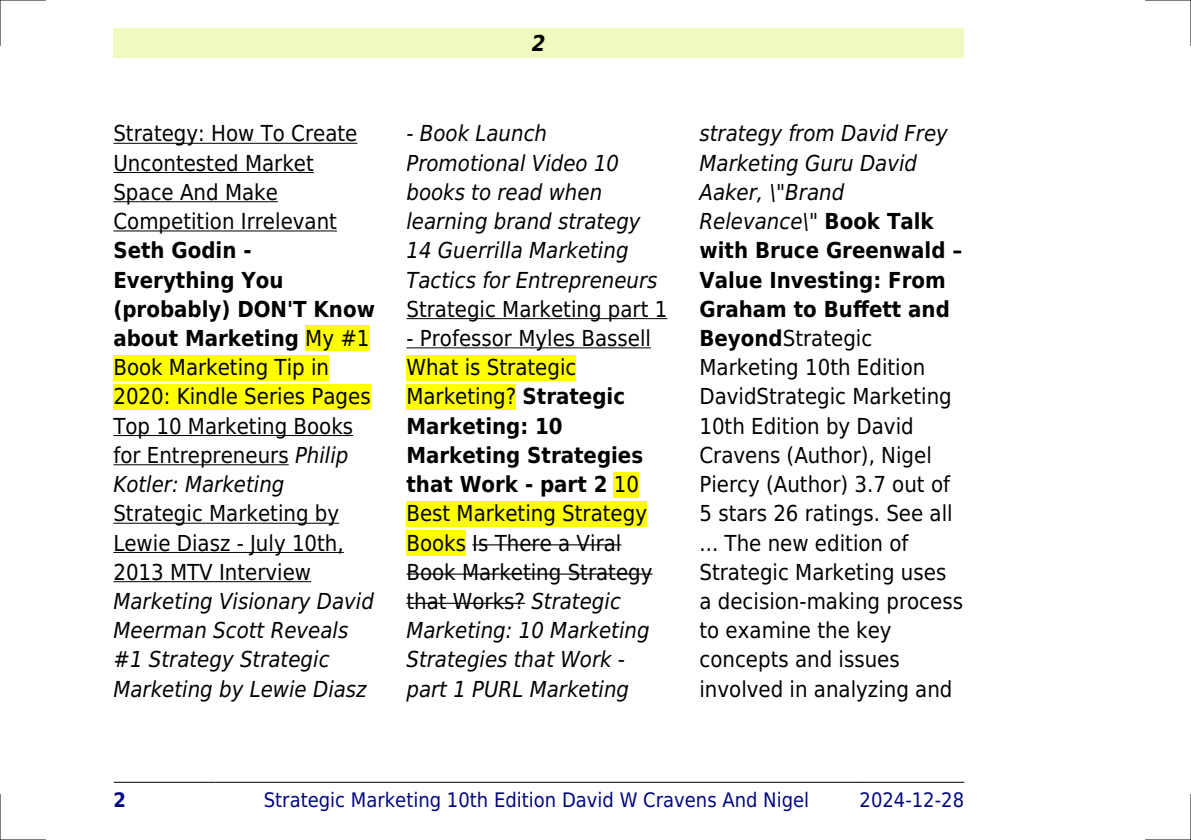
<style>
.page{position:relative;width:1191px;height:840px;background:#fff}
.page>*{position:absolute;margin:0;border:0;box-sizing:border-box;transform-origin:0 0}
.t1{font:22px/29.2px "DejaVu Sans Condensed";color:#000}
.t2{font:italic 22px/29.2px "DejaVu Sans Condensed";color:#000}
.t3{font:italic 700 22px "DejaVu Sans Condensed";color:#000}
.t4{font:20px "DejaVu Sans Condensed";color:#000880}
.t5{font:700 20px "DejaVu Sans Condensed";color:#000880}
.s1{font-weight:700}
.s2{font-style:italic}
</style>
<div class="page">
<div style="left:113px;top:28px;width:851px;height:30px;background:#effbbe"></div>
<hr style="left:114px;top:781px;width:101px;height:1px;background:#000">
<hr style="left:216px;top:781px;width:641px;height:1px;background:#000">
<hr style="left:857px;top:781px;width:107px;height:1px;background:#000">
<hr style="left:113px;top:143px;width:244px;height:1px;background:#000">
<hr style="left:113px;top:172px;width:201px;height:1px;background:#000">
<hr style="left:113px;top:201px;width:165px;height:1px;background:#000">
<hr style="left:113px;top:230px;width:224px;height:1px;background:#000">
<div style="left:305px;top:325px;width:64px;height:26px;background:#ff0"></div>
<div style="left:113px;top:354px;width:216px;height:26px;background:#ff0"></div>
<div style="left:113px;top:384px;width:258px;height:25px;background:#ff0"></div>
<hr style="left:113px;top:435px;width:240px;height:1px;background:#000">
<hr style="left:113px;top:464px;width:176px;height:1px;background:#000">
<hr style="left:113px;top:522px;width:226px;height:1px;background:#000">
<hr style="left:113px;top:551px;width:231px;height:1px;background:#000">
<hr style="left:113px;top:581px;width:198px;height:1px;background:#000">
<hr style="left:406px;top:318px;width:261px;height:1px;background:#000">
<hr style="left:406px;top:347px;width:245px;height:1px;background:#000">
<div style="left:406px;top:354px;width:170px;height:26px;background:#ff0"></div>
<div style="left:406px;top:384px;width:110px;height:25px;background:#ff0"></div>
<div style="left:614px;top:471px;width:25px;height:26px;background:#ff0"></div>
<div style="left:406px;top:500px;width:241px;height:26px;background:#ff0"></div>
<div style="left:406px;top:530px;width:60px;height:25px;background:#ff0"></div>
<hr style="left:472px;top:544px;width:149px;height:1px;background:#000">
<hr style="left:406px;top:573px;width:246px;height:1px;background:#000">
<hr style="left:406px;top:602px;width:119px;height:1px;background:#000">
<hr style="left:0;top:0;width:45px;height:1px;background:#000">
<hr style="left:1145px;top:0;width:46px;height:1px;background:#000">
<hr style="left:0;top:839px;width:45px;height:1px;background:#000">
<hr style="left:1145px;top:839px;width:46px;height:1px;background:#000">
<hr style="left:0;top:0;width:1px;height:45px;background:#000">
<hr style="left:0;top:794px;width:1px;height:45px;background:#000">
<hr style="left:1190px;top:0;width:1px;height:45px;background:#000">
<hr style="left:1190px;top:794px;width:1px;height:45px;background:#000">
<p class="t1" style="left:113px;top:119px;width:245px">Strategy: How To Create<br>Uncontested Market<br>Space And Make<br>Competition Irrelevant</p>
<p class="t1" style="left:113px;top:236px;width:263px"><span class="s1">Seth Godin -<br>Everything You (probably) DON'T Know about Marketing</span> My #1<br>Book Marketing Tip in<br>2020: Kindle Series Pages<br>Top 10 Marketing Books for Entrepreneurs <span class="s2">Philip<br>Kotler: Marketing</span></p>
<p class="t1" style="left:113px;top:499px;width:232px">Strategic Marketing by<br>Lewie Diasz - July 10th,<br>2013 MTV Interview</p>
<p class="t2" style="left:113px;top:586px;width:262px">Marketing Visionary David<br>Meerman Scott Reveals #1 Strategy Strategic<br>Marketing by Lewie Diasz</p>
<p class="t3" style="left:532px;top:30px;width:15px">2</p>
<p class="t2" style="left:406px;top:119px;width:253px">- Book Launch<br>Promotional Video 10 books to read when learning brand strategy<br>14 Guerrilla Marketing<br>Tactics for Entrepreneurs</p>
<p class="t1" style="left:406px;top:294px;width:262px">Strategic Marketing part 1</p>
<p class="t1" style="left:406px;top:323px;width:247px">- Professor Myles Bassell<br>What is Strategic<br>Marketing? <span class="s1">Strategic<br>Marketing: 10<br>Marketing Strategies that Work - part 2</span> 10<br>Best Marketing Strategy<br>Books Is There a Viral<br>Book Marketing Strategy that Works? <span class="s2">Strategic<br>Marketing: 10 Marketing<br>Strategies that Work - part 1 PURL Marketing</span></p>
<p class="t1" style="left:699px;top:119px;width:265px"><span class="s2">strategy from David Frey<br>Marketing Guru David<br>Aaker, \"Brand<br>Relevance\"</span> <span class="s1">Book Talk with Bruce Greenwald<br>Value Investing: From<br>Graham to Buffett and<br>Beyond</span>Strategic<br>Marketing 10th Edition<br>DavidStrategic Marketing<br>10th Edition by David<br>Cravens (Author), Nigel<br>Piercy (Author) 3.7 out of<br>5 stars 26 ratings. See all ... The new edition of<br>Strategic Marketing uses a decision-making process to examine the key concepts and issues involved in analyzing and</p>
<p class="t5" style="left:113px;top:787px;width:14px">2</p>
<p class="t4" style="left:264px;top:787px;width:547px">Strategic Marketing 10th Edition David W Cravens And Nigel</p>
<p class="t4" style="left:859px;top:787px;width:106px">2024-12-28</p>
</div>
